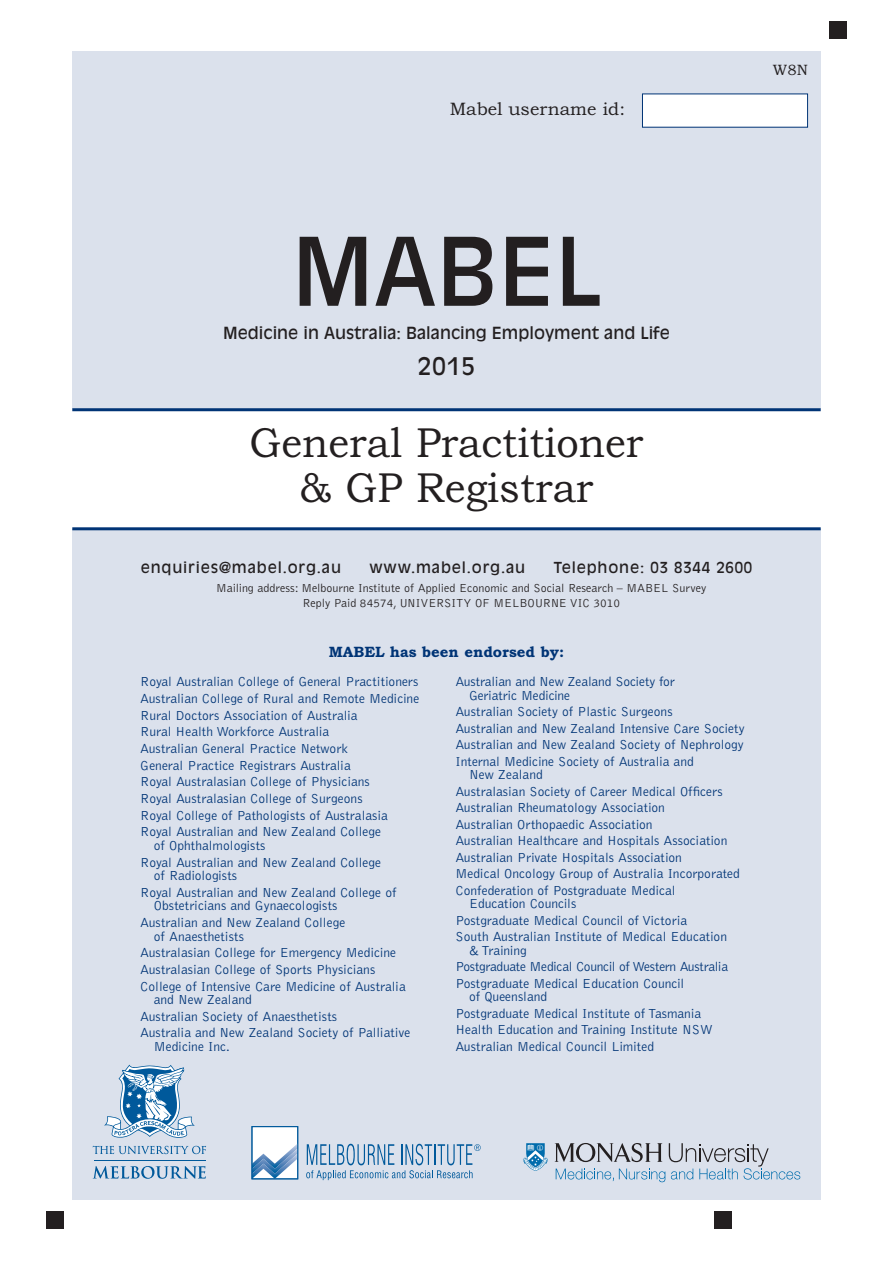
<style>
.page{position:relative;width:893px;height:1263px;background:#fff}
.page>*{position:absolute;margin:0;border:0;box-sizing:border-box;transform-origin:0 0}
.t1{font:93px "Antique Olive";color:#231f20}
.t2{font:42px/45px "Bookman Old Style";color:#231f20;text-align:center;scale:.95 1}
.t3{font:24px "Antique Olive";color:#231f20}
.t4{font:18px "Bookman Old Style";color:#231f20}
.t5{font:16.5px "Antique Olive";color:#231f20}
.t6{font:15px "Antique Olive";letter-spacing:.055em;color:#231f20}
.t7{font:700 15px "Bookman Old Style";color:#003476}
.t8{font:15px "Bookman Old Style";color:#231f20}
.t9{font:300 13.5px/16.6px "Bell Gothic";color:#003476}
.t10{font:300 13.5px/16.5px "Bell Gothic";letter-spacing:-.02em;color:#003476}
.t11{font:300 12px/15px "Bell Gothic";color:#231f20;text-align:center}
</style>
<div class="page">
<div style="left:72px;top:51px;width:749px;height:1148px;background:#dbe1ec"></div>
<div style="left:47px;top:1212px;width:17px;height:17px;background:#231f20"></div>
<div style="left:714px;top:1212px;width:17px;height:17px;background:#231f20"></div>
<div style="left:829px;top:21px;width:17px;height:17px;background:#231f20"></div>
<div style="left:64px;top:410px;width:765px;height:119px;background:#fff"></div>
<hr style="left:72px;top:408px;width:749px;height:3px;background:#003476">
<hr style="left:72px;top:527px;width:749px;height:3px;background:#003476">
<div style="left:643px;top:94px;width:164px;height:33px;background:#fff"></div>
<svg style="left:104px;top:1064px;width:91px;height:74px"></svg>
<hr style="left:94px;top:1160px;width:112px;height:1px;background:#00599b">
<svg style="left:93px;top:1166px;width:113px;height:13px"></svg>
<svg style="left:93px;top:1146px;width:113px;height:8px"></svg>
<svg style="left:523px;top:1143px;width:25px;height:28px"></svg>
<svg style="left:555px;top:1143px;width:245px;height:39px"></svg>
<div style="left:252px;top:1126px;width:46px;height:53px;background:#fff"></div>
<svg style="left:306px;top:1144px;width:175px;height:36px"></svg>
<svg style="left:254px;top:1145px;width:42px;height:32px"></svg>
<div style="left:252px;top:1126px;width:46px;height:53px;border:1px solid #00599b"></div>
<h3 class="t4" style="left:450px;top:98px;width:177px">Mabel username id:</h3>
<p class="t8" style="left:773px;top:61px;width:37px">W8N</p>
<h1 class="t1" style="left:292px;top:234px;width:311px">MABEL</h1>
<p class="t5" style="left:223px;top:326px;width:448px">Medicine in Australia: Balancing Employment and Life</p>
<h3 class="t3" style="left:418px;top:356px;width:59px">2015</h3>
<h2 class="t2" style="left:250px;top:420px;width:416px">General Practitioner &amp; GP Registrar</h2>
<p class="t6" style="left:141px;top:561px;width:202px">enquiries@mabel.org.au</p>
<p class="t6" style="left:369px;top:561px;width:157px">www.mabel.org.au</p>
<p class="t6" style="left:554px;top:561px;width:200px">Telephone: 03 8344 2600</p>
<p class="t11" style="left:216px;top:581px;width:492px">Mailing address: Melbourne Institute of Applied Economic and Social Research – MABEL Survey<br>Reply Paid 84574, UNIVERSITY OF MELBOURNE VIC 3010</p>
<p class="t7" style="left:329px;top:643px;width:237px">MABEL has been endorsed by:</p>
<p class="t9" style="left:140px;top:674px;width:280px">Royal Australian College of General Practitioners Australian College of Rural and Remote Medicine Rural Doctors Association of Australia<br>Rural Health Workforce Australia<br>Australian General Practice Network<br>General Practice Registrars Australia<br>Royal Australasian College of Physicians<br>Royal Australasian College of Surgeons<br>Royal College of Pathologists of Australasia Royal Australian and New Zealand College</p>
<p class="t9" style="left:140px;top:837px;width:242px;text-indent:14px">of Ophthalmologists<br>Royal Australian and New Zealand College</p>
<p class="t9" style="left:140px;top:868px;width:258px;text-indent:14px">of Radiologists<br>Royal Australian and New Zealand College of</p>
<p class="t9" style="left:140px;top:898px;width:207px;text-align:center">Obstetricians and Gynaecologists<br>Australian and New Zealand College</p>
<p class="t9" style="left:140px;top:928px;width:267px;text-indent:14px">of Anaesthetists<br>Australasian College for Emergency Medicine Australasian College of Sports Physicians College of Intensive Care Medicine of Australia</p>
<p class="t9" style="left:140px;top:991px;width:272px;text-indent:14px">and New Zealand<br>Australian Society of Anaesthetists<br>Australia and New Zealand Society of Palliative</p>
<p class="t9" style="left:154px;top:1038px;width:78px">Medicine Inc.</p>
<p class="t9" style="left:469px;top:675px;width:207px;line-height:13.5px;text-indent:-14px">Australian and New Zealand Society for<br>Geriatric Medicine</p>
<p class="t9" style="left:455px;top:704px;width:291px">Australian Society of Plastic Surgeons<br>Australian and New Zealand Intensive Care Society Australian and New Zealand Society of Nephrology Internal Medicine Society of Australia and</p>
<p class="t9" style="left:455px;top:767px;width:286px;text-indent:14px">New Zealand<br>Australasian Society of Career Medical Officers Australian Rheumatology Association<br>Australian Orthopaedic Association<br>Australian Healthcare and Hospitals Association Australian Private Hospitals Association<br>Medical Oncology Group of Australia Incorporated Confederation of Postgraduate Medical</p>
<p class="t9" style="left:455px;top:896px;width:273px;text-indent:14px">Education Councils<br>Postgraduate Medical Council of Victoria<br>South Australian Institute of Medical Education</p>
<p class="t10" style="left:455px;top:942px;width:274px;text-indent:14px">&amp; Training<br>Postgraduate Medical Council of Western Australia<br>Postgraduate Medical Education Council</p>
<p class="t9" style="left:455px;top:989px;width:259px;text-indent:14px">of Queensland<br>Postgraduate Medical Institute of Tasmania Health Education and Training Institute NSW Australian Medical Council Limited</p>
</div>
